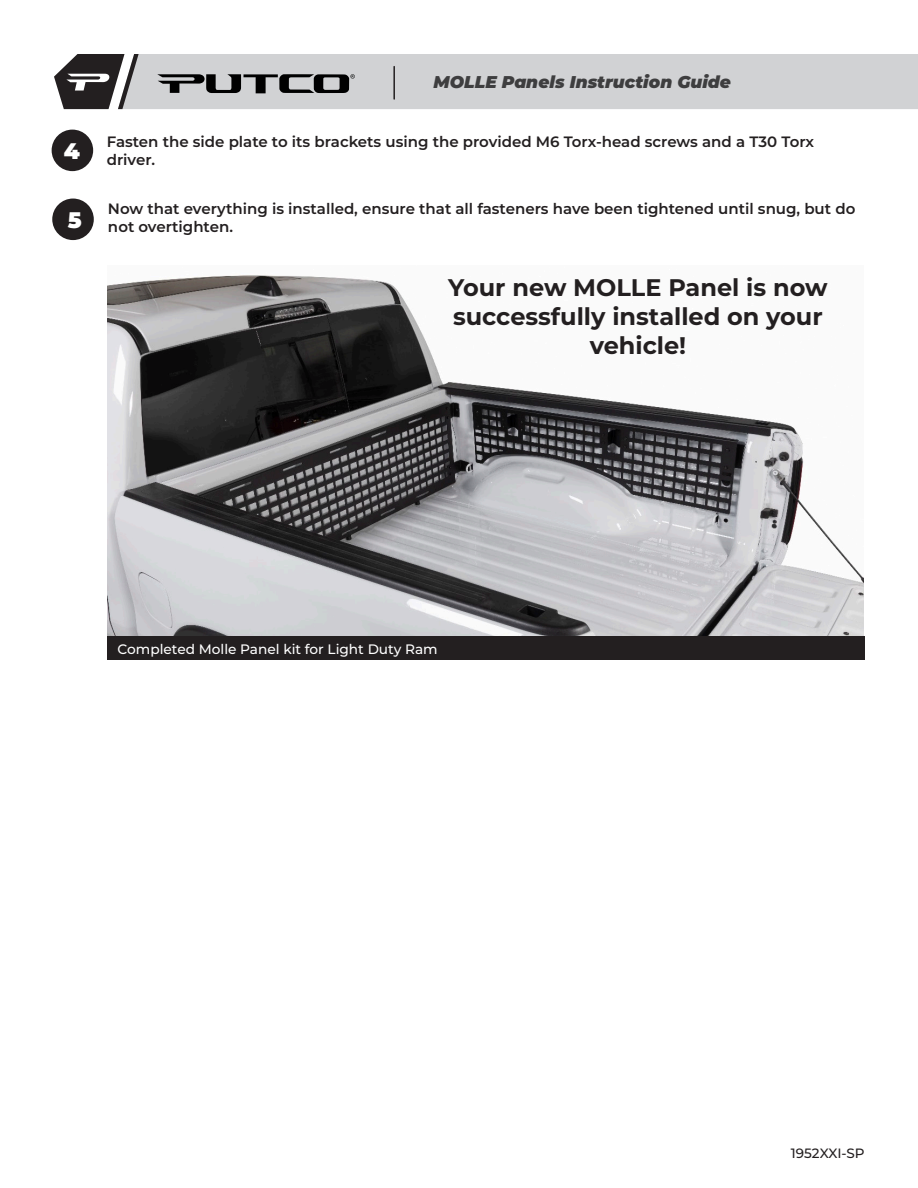
<style>
.page{position:relative;width:918px;height:1188px;background:#fff}
.page>*{position:absolute;margin:0;border:0;box-sizing:border-box;transform-origin:0 0}
.t1{font:700 24px/28.8px "Montserrat";color:#231f20;text-align:center}
.t2{font:900 22.5px "Montserrat";color:#fff}
.t3{font:italic 900 17.1px "Montserrat";color:#3e3e3f}
.t4{font:600 15px/18px "Montserrat";color:#231f20}
.t5{font:500 13.65px "Montserrat";color:#fff}
.t6{font:500 13.5px "Montserrat";color:#231f20}
</style>
<div class="page">
<div style="left:139px;top:54px;width:779px;height:55px;background:#d1d2d4"></div>
<svg style="left:54px;top:54px;width:85px;height:55px"></svg>
<svg style="left:157px;top:74px;width:198px;height:19px;background:#6d6d6e"></svg>
<hr style="left:393px;top:67px;width:2px;height:32px;background:#231f20">
<div style="left:52px;top:199px;width:42px;height:41px;background:#231f20;border-radius:50%"></div>
<div style="left:52px;top:130px;width:41px;height:41px;background:#231f20;border-radius:50%"></div>
<img style="left:107px;top:275px;width:756px;height:361px">
<div style="left:107px;top:636px;width:758px;height:24px;background:#231f20"></div>
<p class="t3" style="left:434px;top:69px;width:299px">MOLLE Panels Instruction Guide</p>
<p class="t2" style="left:64px;top:134px;width:18px">4</p>
<p class="t4" style="left:107px;top:132px;width:709px">Fasten the side plate to its brackets using the provided M6 Torx-head screws and a T30 Torx driver.</p>
<p class="t2" style="left:68px;top:203px;width:15px">5</p>
<p class="t4" style="left:108px;top:199px;width:749px">Now that everything is installed, ensure that all fasteners have been tightened until snug, but do not overtighten.</p>
<p class="t1" style="left:448px;top:272px;width:381px">Your new MOLLE Panel is now successfully installed on your vehicle!</p>
<p class="t5" style="left:118px;top:640px;width:322px">Completed Molle Panel kit for Light Duty Ram</p>
<p class="t6" style="left:791px;top:1143px;width:75px">1952XXI-SP</p>
</div>
